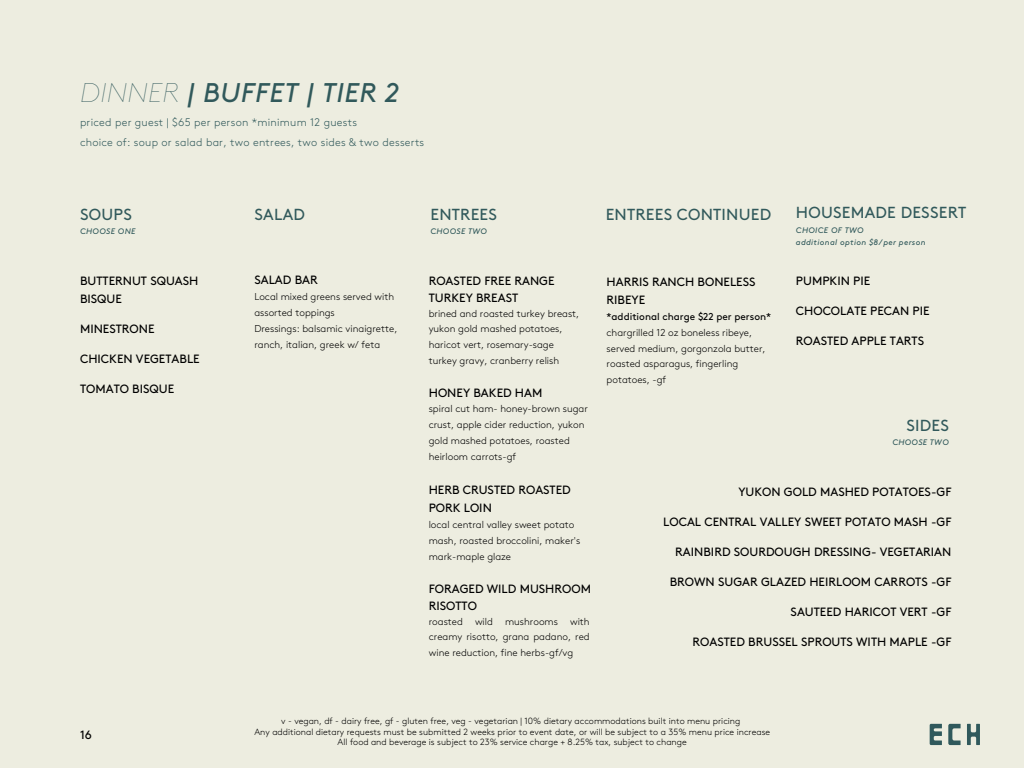
<style>
.page{position:relative;width:1024px;height:768px;background:#fff}
.page>*{position:absolute;margin:0;border:0;box-sizing:border-box;transform-origin:0 0}
.t1{font:italic 27px "Brown";letter-spacing:.02em;color:#31595b}
.t2{font:16px "Brown";letter-spacing:.015em;color:#31595b}
.t3{font:12px/16.5px "Brown";color:#000}
.t4{font:300 11px/19.5px "Brown";letter-spacing:.02em;color:#31595b}
.t5{font:300 10px/15.8px "Brown";color:#000}
.t6{font:10px "Brown";color:#000}
.t7{font:300 9px "Brown";color:#000}
.t8{font:italic 8px "Brown";letter-spacing:.04em;color:#31595b}
.s1{font-weight:100}
</style>
<div class="page">
<div style="left:0;top:0;width:1023px;height:768px;background:#edede0"></div>
<svg style="left:929px;top:724px;width:13px;height:21px"></svg>
<svg style="left:948px;top:724px;width:12px;height:21px"></svg>
<svg style="left:967px;top:724px;width:13px;height:21px"></svg>
<h2 class="t1" style="left:80px;top:82px;width:321px"><span class="s1">DINNER</span> | BUFFET | TIER 2</h2>
<h2 class="t4" style="left:80px;top:113px;width:346px">priced per guest | $65 per person *minimum 12 guests<br>choice of: soup or salad bar, two entrees, two sides &amp; two desserts</h2>
<h1 class="t2" style="left:80px;top:208px;width:53px">SOUPS</h1>
<h1 class="t8" style="left:80px;top:228px;width:57px">CHOOSE ONE</h1>
<h2 class="t3" style="left:80px;top:272px;width:120px;line-height:18px">BUTTERNUT SQUASH<br>BISQUE</h2>
<h2 class="t3" style="left:80px;top:321px;width:76px">MINESTRONE</h2>
<h2 class="t3" style="left:80px;top:351px;width:121px">CHICKEN VEGETABLE</h2>
<h2 class="t3" style="left:80px;top:381px;width:96px">TOMATO BISQUE</h2>
<h6 class="t2" style="left:254px;top:208px;width:52px">SALAD</h6>
<h4 class="t3" style="left:254px;top:273px;width:65px">SALAD BAR</h4>
<p class="t5" style="left:254px;top:290px;width:145px">Local mixed greens served with assorted toppings<br>Dressings: balsamic vinaigrette, ranch, italian, greek w/ feta</p>
<p class="t2" style="left:430px;top:208px;width:68px">ENTREES</p>
<p class="t8" style="left:430px;top:228px;width:58px">CHOOSE TWO</p>
<p class="t3" style="left:429px;top:273px;width:127px">ROASTED FREE RANGE<br>TURKEY BREAST</p>
<p class="t5" style="left:429px;top:306px;width:152px">brined and roasted turkey breast, yukon gold mashed potatoes, haricot vert, rosemary-sage turkey gravy, cranberry relish</p>
<h6 class="t3" style="left:429px;top:385px;width:115px">HONEY BAKED HAM</h6>
<h2 class="t5" style="left:429px;top:402px;width:161px">spiral cut ham- honey-brown sugar crust, apple cider reduction, yukon gold mashed potatoes, roasted heirloom carrots-gf</h2>
<p class="t3" style="left:429px;top:481px;width:144px;line-height:18.8px">HERB CRUSTED ROASTED<br>PORK LOIN</p>
<p class="t5" style="left:429px;top:517px;width:153px">local central valley sweet potato mash, roasted broccolini, maker's mark-maple glaze</p>
<h2 class="t3" style="left:429px;top:581px;width:164px">FORAGED WILD MUSHROOM<br>RISOTTO</h2>
<h4 class="t5" style="left:429px;top:614px;width:162px;text-align:justify">roasted wild mushrooms with creamy risotto, grana padano, red wine reduction, fine herbs-gf/vg</h4>
<p class="t2" style="left:606px;top:208px;width:167px">ENTREES CONTINUED</p>
<p class="t3" style="left:606px;top:273px;width:150px;line-height:18.8px">HARRIS RANCH BONELESS<br>RIBEYE</p>
<p class="t6" style="left:606px;top:313px;width:166px">*additional charge $22 per person*</p>
<p class="t5" style="left:606px;top:325px;width:160px">chargrilled 12 oz boneless ribeye, served medium, gorgonzola butter, roasted asparagus, fingerling potatoes, -gf</p>
<h4 class="t2" style="left:796px;top:206px;width:172px">HOUSEMADE DESSERT</h4>
<h2 class="t8" style="left:796px;top:227px;width:69px">CHOICE OF TWO</h2>
<p class="t8" style="left:796px;top:239px;width:131px">additional option $8/per person</p>
<h5 class="t3" style="left:796px;top:273px;width:76px">PUMPKIN PIE</h5>
<h5 class="t3" style="left:796px;top:303px;width:135px">CHOCOLATE PECAN PIE</h5>
<h5 class="t3" style="left:796px;top:333px;width:130px">ROASTED APPLE TARTS</h5>
<h5 class="t2" style="left:906px;top:419px;width:44px">SIDES</h5>
<h5 class="t8" style="left:892px;top:439px;width:58px">CHOOSE TWO</h5>
<h5 class="t3" style="left:738px;top:484px;width:215px">YUKON GOLD MASHED POTATOES-GF</h5>
<h5 class="t3" style="left:663px;top:514px;width:290px">LOCAL CENTRAL VALLEY SWEET POTATO MASH -GF</h5>
<h5 class="t3" style="left:675px;top:544px;width:278px">RAINBIRD SOURDOUGH DRESSING- VEGETARIAN</h5>
<h5 class="t3" style="left:670px;top:574px;width:283px">BROWN SUGAR GLAZED HEIRLOOM CARROTS -GF</h5>
<h5 class="t3" style="left:790px;top:604px;width:162px">SAUTEED HARICOT VERT -GF</h5>
<h5 class="t3" style="left:692px;top:634px;width:260px">ROASTED BRUSSEL SPROUTS WITH MAPLE -GF</h5>
<h2 class="t3" style="left:80px;top:727px;width:13px">16</h2>
<h3 class="t7" style="left:281px;top:717px;width:461px">v - vegan, df - dairy free, gf - gluten free, veg - vegetarian | 10% dietary accommodations built into menu pricing</h3>
<h6 class="t7" style="left:254px;top:728px;width:517px">Any additional dietary requests must be submitted 2 weeks prior to event date, or will be subject to a 35% menu price increase</h6>
<h1 class="t7" style="left:338px;top:739px;width:351px">All food and beverage is subject to 23% service charge + 8.25% tax, subject to change</h1>
</div>
